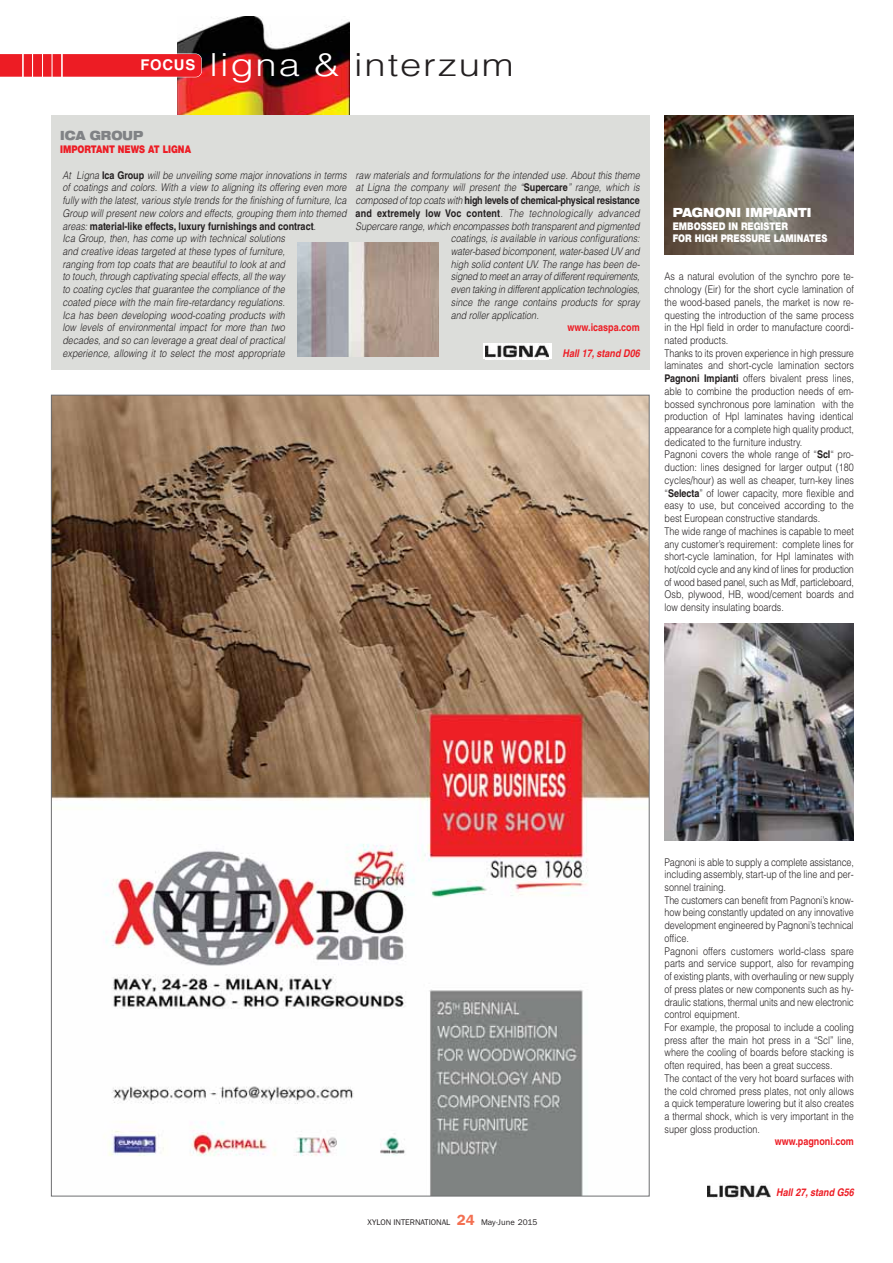
<style>
.page{position:relative;width:893px;height:1263px;background:#fff}
.page>*{position:absolute;margin:0;border:0;box-sizing:border-box;transform-origin:0 0}
.t1{font:300 31.8px "Helvetica";letter-spacing:.05em;color:#231f20;scale:1.2 1}
.t2{font:900 expanded 12.75px "Helvetica Neue";color:#fff;scale:.85 1}
.t3{font:900 expanded 12.75px "Helvetica Neue";color:#808285;scale:.85 1}
.t4{font:300 10.65px/12.8px "Helvetica";color:#231f20;scale:.85 1}
.t5{font:italic 300 10.65px/12.8px "Helvetica";color:#231f20;scale:.85 1}
.t6{font:700 10.65px "Helvetica";letter-spacing:-.02em;color:#231f20;scale:.85 1}
.t7{font:900 10.65px/12.8px "Helvetica Neue";color:#fff;scale:.83 1}
.t8{font:italic 700 10.65px "Helvetica";color:#ed1c24;scale:.85 1}
.t9{font:700 10.65px "Helvetica";color:#ed1c24;scale:.85 1}
.t10{font:900 10.65px "Helvetica Neue";color:#ed1c24;scale:.83 1}
.t11{font:8.55px "Franklin Gothic";color:#231f20}
.s1{color:#fff}
.s2{font-weight:700;font-style:normal}
.s3{font-weight:300;font-style:italic}
.s4{font-weight:700}
.s5{font-weight:600;font-size:14.85px;color:#f37052}
</style>
<div class="page">
<img style="left:664px;top:115px;width:189px;height:140px">
<img style="left:177px;top:16px;width:173px;height:99px">
<svg style="left:0;top:54px;width:202px;height:23px;background:#ed272e"></svg>
<img style="left:53px;top:397px;width:594px;height:797px">
<div style="left:51px;top:115px;width:598px;height:254px;background:#dcddda"></div>
<img style="left:298px;top:242px;width:140px;height:115px">
<svg style="left:483px;top:343px;width:68px;height:16px"></svg>
<img style="left:486px;top:343px;width:62px;height:16px">
<img style="left:707px;top:1184px;width:63px;height:15px">
<img style="left:664px;top:624px;width:189px;height:216px">
<h1 class="t1" style="left:140px;top:53px;width:312px"><sup>FOCUS</sup> <span class="s1">ligna &amp;</span> interzum</h1>
<p class="t3" style="left:60px;top:131px;width:99px">ICA GROUP</p>
<p class="t10" style="left:60px;top:146px;width:159px">IMPORTANT NEWS AT LIGNA</p>
<p class="t5" style="left:62px;top:169px;width:338px">At Ligna <span class="s2">I c a G r o u p</span> will be unveiling some major innovations in terms of coatings and colors. With a view to aligning its offering even more fully with the latest, various style trends for the finishing of furniture, Ica Group will present new colors and effects, grouping them into themed areas: <span class="s2">material-like effects, luxury furnishings and contract</span>.<br>Ica Group, then, has come up with technical solutions<br>and creative ideas targeted at these types of furniture,<br>ranging from top coats that are beautiful to look at and<br>to touch,through captivating specialeffects,allthe way<br>to coating cycles that guarantee the compliance of the<br>coated piece with the main fire-retardancy regulations.<br>Ica has been developing wood-coating products with<br>low levels of environmental impact for more than two<br>decades, and so can leverage a great deal of practical<br>experience, allowing it to select the most appropriate</p>
<p class="t5" style="left:355px;top:169px;width:338px">raw materials and formulations for the intended use. About this theme</p>
<p class="t5" style="left:355px;top:182px;width:338px">at Ligna the company will present the “<span class="s2">S u p e r c a r e</span> ” range, which is</p>
<p class="t6" style="left:355px;top:196px;width:336px"><span class="s3">composed oftop coats with</span> high levels of chemical-physical resistance</p>
<p class="t5" style="left:355px;top:208px;width:338px"><span class="s2">a n d ext re m e l y l ow Vo c c o n t e n t</span> . The technologically advanced</p>
<p class="t5" style="left:355px;top:220px;width:338px">Supercare range,which encompasses both transparentand pigmented</p>
<p class="t5" style="left:451px;top:233px;width:226px">coatings, is available in various configurations:</p>
<p class="t5" style="left:451px;top:246px;width:226px">water-based bicomponent,water-based UV and</p>
<p class="t5" style="left:451px;top:259px;width:226px">high solid content UV. The range has been de-</p>
<p class="t5" style="left:451px;top:271px;width:226px">signed to meetan array ofdifferentrequirements,</p>
<p class="t5" style="left:451px;top:284px;width:226px">even taking in differentapplication technologies,</p>
<p class="t5" style="left:451px;top:297px;width:226px">since the range contains products for spray</p>
<p class="t5" style="left:451px;top:309px;width:107px">and roller application.</p>
<p class="t9" style="left:567px;top:324px;width:86px">www.icaspa.com</p>
<p class="t8" style="left:562px;top:349px;width:94px">Hall 17,stand D06</p>
<p class="t2" style="left:672px;top:207px;width:164px">PAGNONI IMPIANTI</p>
<p class="t7" style="left:672px;top:220px;width:188px">EMBOSSED IN REGISTER<br>FOR HIGH PRESSURE LAMINATES</p>
<p class="t4" style="left:664px;top:271px;width:224px">As a natural evolution of the synchro pore te&shy;chnology (Eir) for the short cycle lamination of the wood-based panels, the market is now re&shy;questing the introduction of the same process in the Hpl field in order to manufacture coordi&shy;nated products.<br>Thanks to its proven experience in high pressure laminates and short-cycle lamination sectors <span class="s4">Pagnoni Impianti</span> offers bivalent press lines, able to combine the production needs of em&shy;bossed synchronous pore lamination with the production of Hpl laminates having identical appearance for a complete high quality product, dedicated to the furniture industry.<br>Pagnoni covers the whole range of “<span class="s4">Scl</span>“ pro&shy;duction: lines designed for larger output (180 cycles/hour) as well as cheaper, turn-key lines “<span class="s4">Selecta</span>” of lower capacity, more flexible and easy to use, but conceived according to the best European constructive standards.<br>The wide range of machines is capable to meet any customer’s requirement: complete lines for short-cycle lamination, for Hpl laminates with hot/cold cycle and any kind of lines for production of wood based panel, such as Mdf, particleboard, Osb, plywood, HB, wood/cement boards and low density insulating boards.</p>
<p class="t11" style="left:367px;top:1219px;width:171px">XYLON INTERNATIONAL <span class="s5">24</span> May-June 2015</p>
<p class="t4" style="left:664px;top:856px;width:224px">Pagnoni is able to supply a complete assistance, including assembly, start-up of the line and per&shy;sonnel training.<br>The customers can benefit from Pagnoni’s know&shy;how being constantly updated on any innovative development engineered by Pagnoni’s technical office.<br>Pagnoni offers customers world-class spare parts and service support, also for revamping of existing plants, with overhauling or new supply of press plates or new components such as hy&shy;draulic stations, thermal units and new electronic control equipment.<br>For example, the proposal to include a cooling press after the main hot press in a “Scl” line, where the cooling of boards before stacking is often required, has been a great success.<br>The contact of the very hot board surfaces with the cold chromed press plates, not only allows a quick temperature lowering but it also creates a thermal shock, which is very important in the super gloss production.</p>
<p class="t9" style="left:774px;top:1138px;width:94px">www.pagnoni.com</p>
<p class="t8" style="left:776px;top:1189px;width:95px">Hall 27,stand G56</p>
</div>
